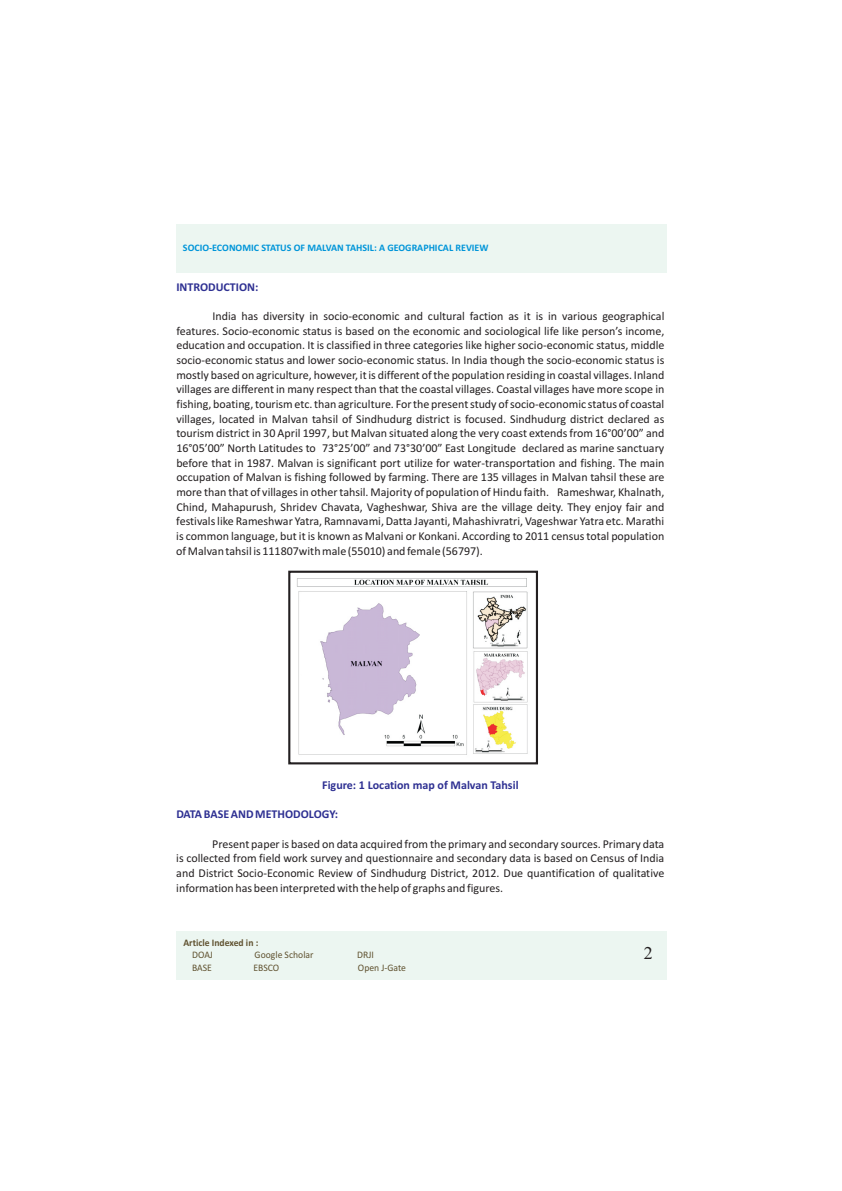
<style>
.page{position:relative;width:842px;height:1191px;background:#fff}
.page>*{position:absolute;margin:0;border:0;box-sizing:border-box;transform-origin:0 0}
.t1{font:18px "Times New Roman";color:#231f20}
.t2{font:12px/14.6px "Calibri";color:#231f20;text-align:justify}
.t3{font:700 12px "Calibri";color:#2e3092}
.t4{font:700 10px "Calibri";color:#0095d9}
.t5{font:10px "Calibri";color:#605230}
.t6{font:700 10px "Calibri";color:#605230}
</style>
<div class="page">
<div style="left:176px;top:931px;width:491px;height:48px;background:#ecf6f1"></div>
<div style="left:176px;top:224px;width:491px;height:48px;background:#ecf6f1"></div>
<img style="left:297px;top:578px;width:231px;height:177px">
<div style="left:288px;top:570px;width:250px;height:194px;border:2px solid #231f20"></div>
<p class="t4" style="left:183px;top:244px;width:307px">SOCIO-ECONOMIC STATUS OF MALVAN TAHSIL: A GEOGRAPHICAL REVIEW</p>
<p class="t3" style="left:176px;top:282px;width:84px">INTRODUCTION:</p>
<p class="t2" style="left:176px;top:310px;width:490px;text-indent:36px">India has diversity in socio-economic and cultural faction as it is in various geographical features. Socio-economic status is based on the economic and sociological life like person’s income, education and occupation. It is classified in three categories like higher socio-economic status, middle socio-economic status and lower socio-economic status. In India though the socio-economic status is mostly based on agriculture, however, it is different of the population residing in coastal villages. Inland villages are different in many respect than that the coastal villages. Coastal villages have more scope in fishing, boating, tourism etc. than agriculture. For the present study of socio-economic status of coastal villages, located in Malvan tahsil of Sindhudurg district is focused. Sindhudurg district declared as tourism district in 30 April 1997, but Malvan situated along the very coast extends from 16°00’00” and 16°05’00” North Latitudes to 73°25’00” and 73°30’00” East Longitude declared as marine sanctuary before that in 1987. Malvan is significant port utilize for water-transportation and fishing. The main occupation of Malvan is fishing followed by farming. There are 135 villages in Malvan tahsil these are more than that of villages in other tahsil. Majority of population of Hindu faith. Rameshwar, Khalnath, Chind, Mahapurush, Shridev Chavata, Vagheshwar, Shiva are the village deity. They enjoy fair and festivals like Rameshwar Yatra, Ramnavami, Datta Jayanti, Mahashivratri, Vageshwar Yatra etc. Marathi is common language, but it is known as Malvani or Konkani. According to 2011 census total population of Malvan tahsil is 111807with male (55010) and female (56797).</p>
<p class="t3" style="left:322px;top:780px;width:198px">Figure: 1 Location map of Malvan Tahsil</p>
<p class="t3" style="left:176px;top:809px;width:163px">DATA BASE AND METHODOLOGY:</p>
<p class="t2" style="left:176px;top:837px;width:490px;text-indent:36px">Present paper is based on data acquired from the primary and secondary sources. Primary data is collected from field work survey and questionnaire and secondary data is based on Census of India and District Socio-Economic Review of Sindhudurg District, 2012. Due quantification of qualitative information has been interpreted with the help of graphs and figures.</p>
<p class="t6" style="left:183px;top:938px;width:76px">Article Indexed in :</p>
<p class="t5" style="left:192px;top:951px;width:22px">DOAJ</p>
<p class="t5" style="left:255px;top:951px;width:60px">Google Scholar</p>
<p class="t5" style="left:357px;top:951px;width:18px">DRJI</p>
<p class="t5" style="left:192px;top:963px;width:21px">BASE</p>
<p class="t5" style="left:253px;top:963px;width:27px">EBSCO</p>
<p class="t5" style="left:358px;top:963px;width:50px">Open J-Gate</p>
<h1 class="t1" style="left:644px;top:946px;width:10px">2</h1>
</div>
